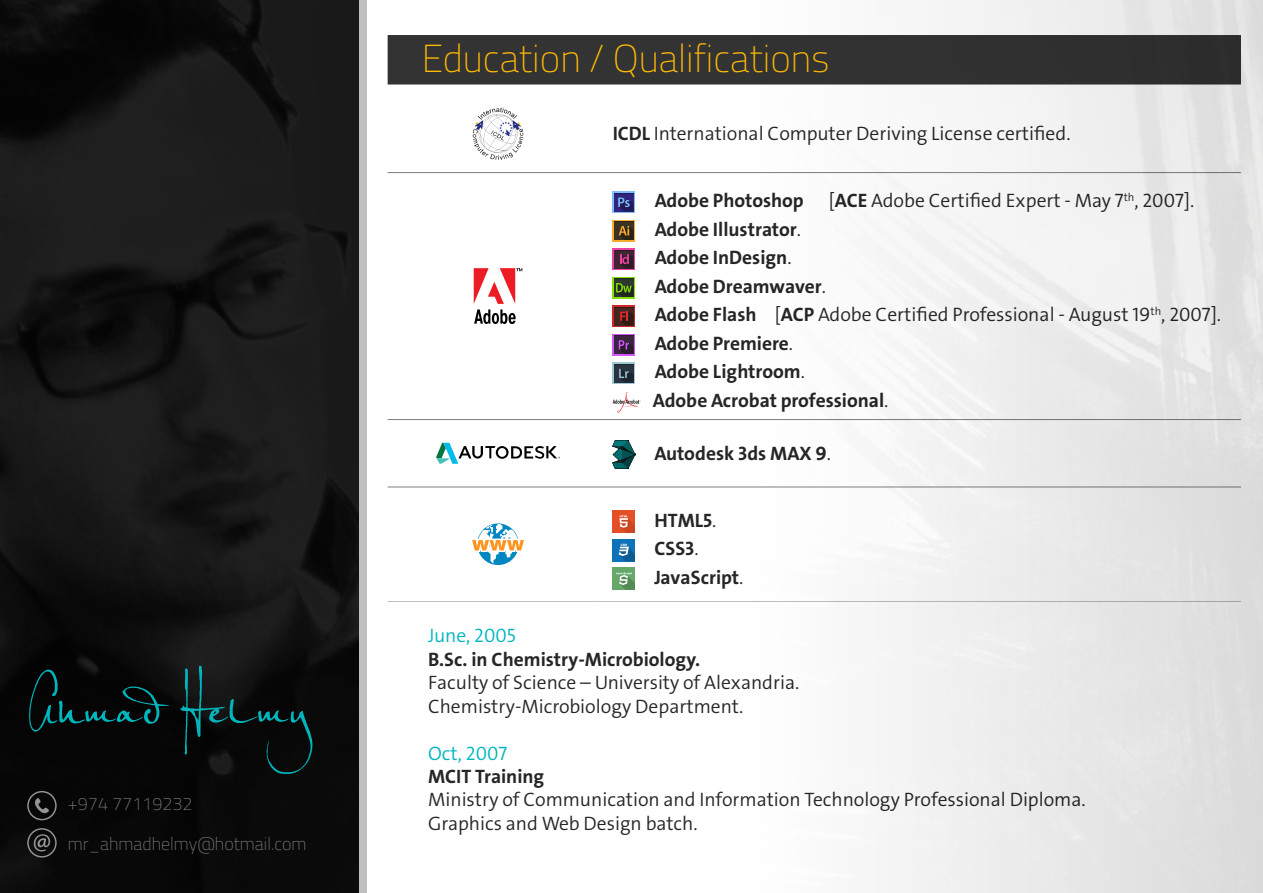
<style>
.page{position:relative;width:1263px;height:893px;background:#fff}
.page>*{position:absolute;margin:0;border:0;box-sizing:border-box;transform-origin:0 0}
.t1{font:100 39px "Titillium";color:#ffba03}
.t2{font:300 19.5px/23.4px "Bahij The Sans Arabic";color:#262626}
.t3{font:700 19.5px/28.5px "Bahij The Sans Arabic";color:#262626}
.t4{font:300 19.5px "Bahij The Sans Arabic";color:#00b6bd}
.t5{font:100 18px/39.3px "Titillium";color:#808080}
.s1{font-weight:700}
.s2{font-weight:300}
</style>
<div class="page">
<img style="left:0;top:0;width:359px;height:893px">
<svg style="left:27px;top:791px;width:30px;height:29px"></svg>
<svg style="left:27px;top:828px;width:30px;height:29px"></svg>
<svg style="left:29px;top:665px;width:283px;height:109px;background:#081314"></svg>
<div style="left:388px;top:35px;width:853px;height:50px;background:#333"></div>
<hr style="left:388px;top:172px;width:212px;height:1px;background:#808080">
<hr style="left:600px;top:172px;width:641px;height:1px;background:#808080">
<hr style="left:388px;top:419px;width:212px;height:1px;background:#808080">
<hr style="left:600px;top:419px;width:641px;height:1px;background:#808080">
<hr style="left:388px;top:487px;width:212px;height:1px;background:#808080">
<hr style="left:600px;top:487px;width:641px;height:1px;background:#808080">
<hr style="left:388px;top:601px;width:212px;height:1px;background:#bfbfbf">
<hr style="left:600px;top:601px;width:641px;height:1px;background:#bfbfbf">
<svg style="left:473px;top:108px;width:50px;height:52px"></svg>
<svg style="left:474px;top:268px;width:48px;height:56px"></svg>
<svg style="left:613px;top:191px;width:22px;height:22px"></svg>
<svg style="left:614px;top:193px;width:19px;height:18px"></svg>
<svg style="left:613px;top:220px;width:22px;height:22px"></svg>
<svg style="left:614px;top:222px;width:19px;height:18px"></svg>
<div style="left:613px;top:248px;width:22px;height:22px;background:linear-gradient(to right,#432836,#361f2b)"></div>
<svg style="left:614px;top:250px;width:19px;height:18px"></svg>
<svg style="left:613px;top:277px;width:22px;height:22px"></svg>
<svg style="left:614px;top:279px;width:19px;height:18px"></svg>
<div style="left:613px;top:305px;width:22px;height:22px;background:linear-gradient(to right,#492823,#3a201b)"></div>
<svg style="left:614px;top:307px;width:19px;height:18px"></svg>
<svg style="left:613px;top:334px;width:22px;height:22px"></svg>
<svg style="left:614px;top:336px;width:19px;height:18px"></svg>
<div style="left:613px;top:362px;width:22px;height:22px;background:linear-gradient(to right,#2b3545,#222b37)"></div>
<svg style="left:614px;top:364px;width:19px;height:18px"></svg>
<svg style="left:613px;top:392px;width:28px;height:21px"></svg>
<svg style="left:436px;top:443px;width:124px;height:21px"></svg>
<svg style="left:613px;top:440px;width:22px;height:28px"></svg>
<svg style="left:472px;top:523px;width:52px;height:42px"></svg>
<div style="left:613px;top:511px;width:22px;height:22px;background:#e34f26"></div>
<svg style="left:619px;top:515px;width:16px;height:18px"></svg>
<div style="left:613px;top:539px;width:22px;height:22px;background:#0f73ba"></div>
<svg style="left:619px;top:544px;width:16px;height:17px"></svg>
<div style="left:613px;top:568px;width:22px;height:22px;background:#66a869"></div>
<svg style="left:616px;top:572px;width:19px;height:18px"></svg>
<p class="t5" style="left:68px;top:783px;width:240px">+974 77119232 mr_ahmadhelmy@hotmail.com</p>
<h1 class="t1" style="left:422px;top:30px;width:409px">Education / Qualifications</h1>
<p class="t2" style="left:613px;top:122px;width:459px"><span class="s1">ICDL</span> International Computer Deriving License certified.</p>
<p class="t3" style="left:655px;top:186px;width:151px">Adobe Photoshop</p>
<p class="t2" style="left:829px;top:189px;width:367px">[<span class="s1">ACE</span> Adobe Certified Expert - May 7<sup>th</sup>, 2007].</p>
<p class="t3" style="left:653px;top:215px;width:570px">Adobe Illustrator<span class="s2">.<br></span>Adobe InDesign<span class="s2">.<br></span>Adobe Dreamwaver<span class="s2">.<br></span>Adobe Flash <span class="s2">[</span>ACP <span class="s2">Adobe Certified Professional - August 19</span><sup>th</sup><span class="s2">, 2007].<br></span>Adobe Premiere<span class="s2">.<br></span>Adobe Lightroom<span class="s2">.<br></span>Adobe Acrobat professional<span class="s2">.</span></p>
<p class="t3" style="left:654px;top:439px;width:178px">Autodesk 3ds MAX 9<span class="s2">.</span></p>
<p class="t3" style="left:654px;top:506px;width:90px">HTML5<span class="s2">.<br></span>CSS3<span class="s2">.<br></span>JavaScript<span class="s2">.</span></p>
<p class="t4" style="left:428px;top:624px;width:89px">June, 2005</p>
<p class="t3" style="left:428px;top:645px;width:274px">B.Sc. in Chemistry-Microbiology.</p>
<p class="t2" style="left:428px;top:671px;width:373px">Faculty of Science – University of Alexandria.<br>Chemistry-Microbiology Department.</p>
<p class="t4" style="left:428px;top:741px;width:81px">Oct, 2007</p>
<p class="t3" style="left:428px;top:762px;width:118px">MCIT Training</p>
<p class="t2" style="left:428px;top:788px;width:659px">Ministry of Communication and Information Technology Professional Diploma.<br>Graphics and Web Design batch.</p>
</div>
